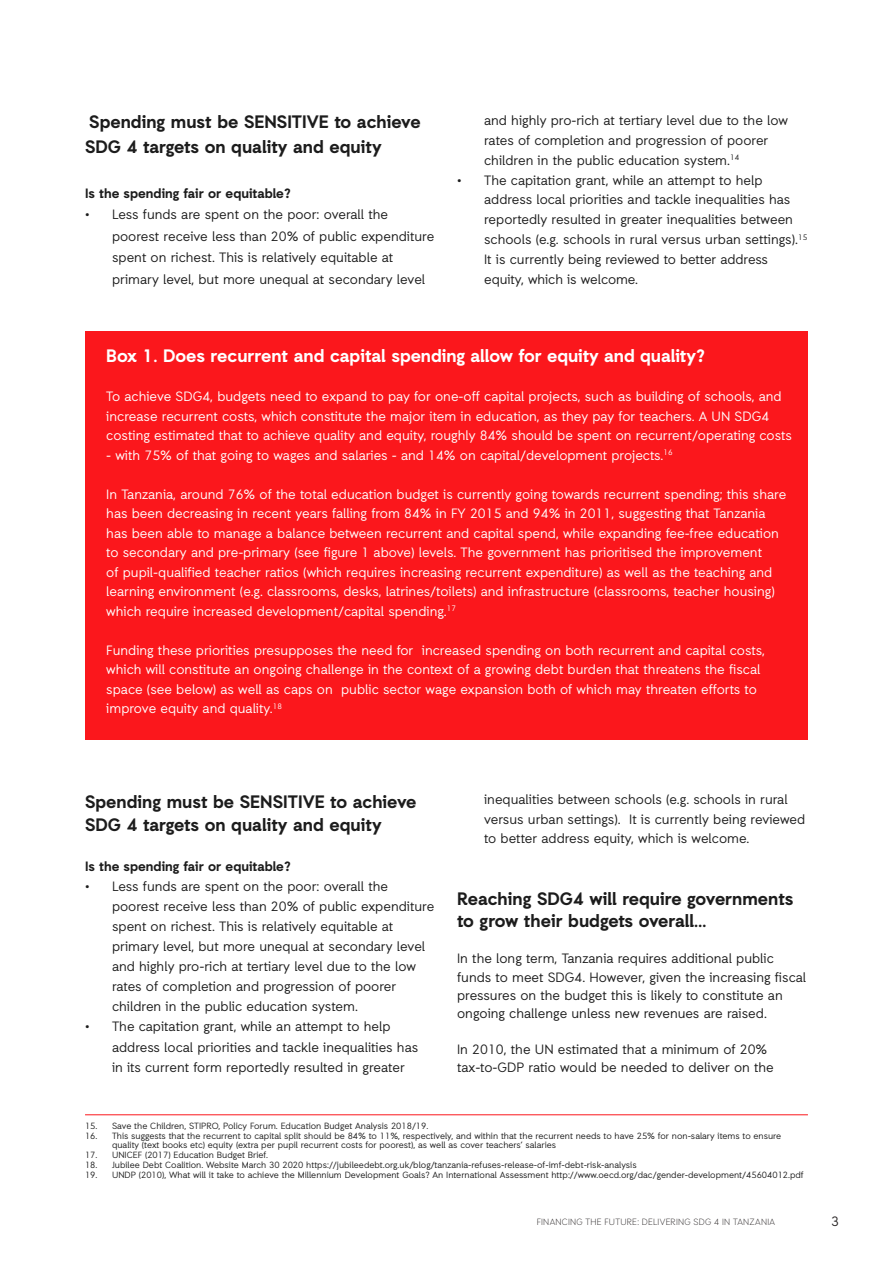
<style>
.page{position:relative;width:893px;height:1263px;background:#fff}
.page>*{position:absolute;margin:0;border:0;box-sizing:border-box;transform-origin:0 0}
.t1{font:700 18px/24.6px "Auxilia";color:#1c1c1c}
.t2{font:700 18px "Auxilia";letter-spacing:-.005em;color:#fff}
.t3{font:13.5px/20.1px "Auxilia";color:#1c1c1c}
.t4{font:13.5px/19.5px "Auxilia";color:#fff}
.t5{font:700 13.5px "Auxilia";color:#1c1c1c}
.t6{font:13.5px "Auxilia";color:#231f20}
.t7{font:9px/9.8px "Auxilia";color:#1c1c1c}
.t8{font:300 9px "Auxilia";letter-spacing:.03em;color:#231f20}
</style>
<div class="page">
<hr style="left:85px;top:1114px;width:723px;height:1px;background:#fb171c">
<div style="left:85px;top:332px;width:723px;height:408px;background:#fb171c"></div>
<p class="t1" style="left:85px;top:109px;width:337px">Spending must be SENSITIVE to achieve<br>SDG 4 targets on quality and equity</p>
<p class="t5" style="left:85px;top:184px;width:207px">Is the spending fair or equitable?</p>
<p class="t3" style="left:112px;top:203px;width:324px;line-height:21.6px;text-indent:-27px">• Less funds are spent on the poor: overall the poorest receive less than 20% of public expenditure spent on richest. This is relatively equitable at primary level, but more unequal at secondary level</p>
<p class="t3" style="left:484px;top:110px;width:305px">and highly pro-rich at tertiary level due to the low rates of completion and progression of poorer children in the public education system.<sup>14</sup></p>
<p class="t3" style="left:484px;top:170px;width:325px;text-indent:-27px">• The capitation grant, while an attempt to help address local priorities and tackle inequalities has reportedly resulted in greater inequalities between schools (e.g. schools in rural versus urban settings).<sup>15<br></sup>It is currently being reviewed to better address equity, which is welcome.</p>
<p class="t2" style="left:106px;top:345px;width:600px">Box 1. Does recurrent and capital spending allow for equity and quality?</p>
<p class="t4" style="left:106px;top:386px;width:687px">To achieve SDG4, budgets need to expand to pay for one-off capital projects, such as building of schools, and increase recurrent costs, which constitute the major item in education, as they pay for teachers. A UN SDG4 costing estimated that to achieve quality and equity, roughly 84% should be spent on recurrent/operating costs</p>
<p class="t4" style="left:106px;top:445px;width:568px">- with 75% of that going to wages and salaries - and 14% on capital/development projects.<sup>16</sup></p>
<p class="t4" style="left:106px;top:484px;width:681px">In Tanzania, around 76% of the total education budget is currently going towards recurrent spending; this share has been decreasing in recent years falling from 84% in FY 2015 and 94% in 2011, suggesting that Tanzania has been able to manage a balance between recurrent and capital spend, while expanding fee-free education to secondary and pre-primary (see figure 1 above) levels. The government has prioritised the improvement<br>of pupil-qualified teacher ratios (which requires increasing recurrent expenditure) as well as the teaching and learning environment (e.g. classrooms, desks, latrines/toilets) and infrastructure (classrooms, teacher housing) which require increased development/capital spending.<sup>17</sup></p>
<p class="t4" style="left:106px;top:640px;width:660px">Funding these priorities presupposes the need for increased spending on both recurrent and capital costs, which will constitute an ongoing challenge in the context of a growing debt burden that threatens the fiscal space (see below) as well as caps on public sector wage expansion both of which may threaten efforts to improve equity and quality.<sup>18</sup></p>
<p class="t1" style="left:85px;top:789px;width:333px;line-height:23.1px">Spending must be SENSITIVE to achieve<br>SDG 4 targets on quality and equity</p>
<p class="t5" style="left:85px;top:858px;width:207px">Is the spending fair or equitable?</p>
<p class="t3" style="left:112px;top:876px;width:324px;text-indent:-27px">• Less funds are spent on the poor: overall the poorest receive less than 20% of public expenditure spent on richest. This is relatively equitable at primary level, but more unequal at secondary level and highly pro-rich at tertiary level due to the low rates of completion and progression of poorer children in the public education system.</p>
<p class="t3" style="left:112px;top:1016px;width:308px;text-indent:-27px">• The capitation grant, while an attempt to help address local priorities and tackle inequalities has in its current form reportedly resulted in greater</p>
<p class="t3" style="left:484px;top:789px;width:323px;line-height:19.5px">inequalities between schools (e.g. schools in rural versus urban settings). It is currently being reviewed to better address equity, which is welcome.</p>
<p class="t1" style="left:457px;top:887px;width:338px;line-height:22.5px">Reaching SDG4 will require governments to grow their budgets overall…</p>
<p class="t3" style="left:457px;top:949px;width:351px;line-height:18px">In the long term, Tanzania requires additional public funds to meet SDG4. However, given the increasing fiscal pressures on the budget this is likely to constitute an ongoing challenge unless new revenues are raised.</p>
<p class="t3" style="left:457px;top:1039px;width:318px;line-height:18px">In 2010, the UN estimated that a minimum of 20% tax-to-GDP ratio would be needed to deliver on the</p>
<p class="t7" style="left:85px;top:1120px;width:345px">15. Save the Children, STIPRO, Policy Forum. Education Budget Analysis 2018/19.</p>
<p class="t7" style="left:112px;top:1130px;width:671px;text-indent:-27px">16. This suggests that the recurrent to capital split should be 84% to 11%, respectively, and within that the recurrent needs to have 25% for non-salary items to ensure quality (text books etc) equity (extra per pupil recurrent costs for poorest), as well as cover teachers’ salaries</p>
<p class="t7" style="left:85px;top:1150px;width:185px">17. UNICEF (2017) Education Budget Brief.</p>
<p class="t7" style="left:85px;top:1159px;width:553px">18. Jubilee Debt Coalition. Website March 30 2020 https://jubileedebt.org.uk/blog/tanzania-refuses-release-of-imf-debt-risk-analysis</p>
<p class="t7" style="left:85px;top:1169px;width:720px">19. UNDP (2010), What will it take to achieve the Millennium Development Goals? An International Assessment http://www.oecd.org/dac/gender-development/45604012.pdf</p>
<p class="t8" style="left:537px;top:1216px;width:240px">FINANCING THE FUTURE: DELIVERING SDG 4 IN TANZANIA</p>
<p class="t6" style="left:831px;top:1213px;width:9px">3</p>
</div>
